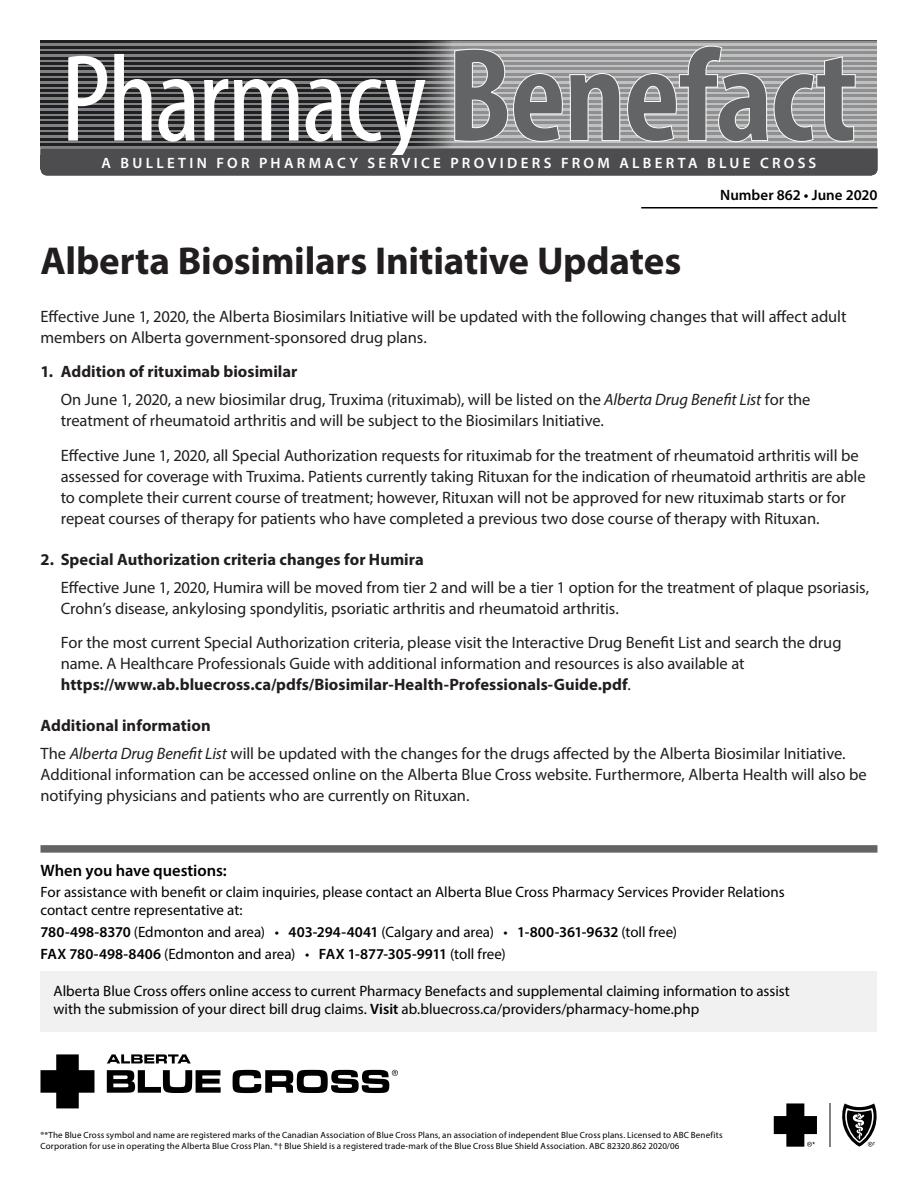
<style>
.page{position:relative;width:918px;height:1188px;background:#fff}
.page>*{position:absolute;margin:0;border:0;box-sizing:border-box;transform-origin:0 0}
.t1{font:700 39px "Myriad Pro";letter-spacing:-.005em;color:#221e1f}
.t2{font:16.5px/21px "Myriad Pro";letter-spacing:-.005em;color:#221e1f}
.t3{font:700 16.5px "Myriad Pro";color:#221e1f}
.t4{font:600 16.5px "Myriad Pro";color:#000}
.t5{font:15px/18px "Myriad Pro";color:#000}
.t6{font:600 15px "Myriad Pro";letter-spacing:.225em;color:#fff}
.t7{font:600 15px "Myriad Pro";color:#000}
.t8{font:9px/10.8px "Myriad Pro";letter-spacing:.015em;color:#000}
.s1{font-weight:700}
.s2{font-style:italic}
.s3{font-weight:600}
</style>
<div class="page">
<hr style="left:641px;top:207px;width:237px;height:1px;background:#000">
<hr style="left:40px;top:40px;width:838px;height:3px;background:#000">
<svg style="left:405px;top:40px;width:473px;height:5px;background:#919292"></svg>
<svg style="left:40px;top:45px;width:838px;height:131px;background:#7e7e80"></svg>
<div style="left:40px;top:155px;width:838px;height:13px;background:#4d4d4f"></div>
<div style="left:40px;top:971px;width:838px;height:61px;background:#f1f1f2"></div>
<svg style="left:107px;top:1054px;width:84px;height:9px"></svg>
<svg style="left:107px;top:1070px;width:114px;height:23px"></svg>
<svg style="left:233px;top:1070px;width:165px;height:23px"></svg>
<svg style="left:40px;top:1054px;width:54px;height:54px"></svg>
<div style="left:41px;top:845px;width:837px;height:8px;background:#636466"></div>
<svg style="left:842px;top:1103px;width:35px;height:44px"></svg>
<hr style="left:829px;top:1103px;width:1px;height:44px;background:#808285">
<svg style="left:774px;top:1103px;width:43px;height:44px"></svg>
<p class="t6" style="left:102px;top:153px;width:716px">A BULLETIN FOR PHARMACY SERVICE PROVIDERS FROM ALBERTA BLUE CROSS</p>
<p class="t7" style="left:720px;top:186px;width:159px">Number 862 • June 2020</p>
<h1 class="t1" style="left:40px;top:235px;width:642px">Alberta Biosimilars Initiative Updates</h1>
<p class="t2" style="left:40px;top:305px;width:808px">Effective June 1, 2020, the Alberta Biosimilars Initiative will be updated with the following changes that will affect adult members on Alberta government-sponsored drug plans.</p>
<p class="t2" style="left:61px;top:358px;width:751px;line-height:27.8px;text-indent:-20px"><span class="s1">1. Addition of rituximab biosimilar<br></span>On June 1, 2020, a new biosimilar drug, Truxima (rituximab), will be listed on the <span class="s2">Alberta Drug Benefit List</span> for the</p>
<p class="t2" style="left:61px;top:403px;width:800px;line-height:34.5px">treatment of rheumatoid arthritis and will be subject to the Biosimilars Initiative.<br>Effective June 1, 2020, all Special Authorization requests for rituximab for the treatment of rheumatoid arthritis will be</p>
<p class="t2" style="left:61px;top:465px;width:806px">assessed for coverage with Truxima. Patients currently taking Rituxan for the indication of rheumatoid arthritis are able to complete their current course of treatment; however, Rituxan will not be approved for new rituximab starts or for repeat courses of therapy for patients who have completed a previous two dose course of therapy with Rituxan.</p>
<p class="t3" style="left:40px;top:548px;width:385px">2. Special Authorization criteria changes for Humira</p>
<p class="t2" style="left:61px;top:576px;width:810px">Effective June 1, 2020, Humira will be moved from tier 2 and will be a tier 1 option for the treatment of plaque psoriasis,<br>Crohn’s disease, ankylosing spondylitis, psoriatic arthritis and rheumatoid arthritis.</p>
<p class="t2" style="left:61px;top:632px;width:782px">For the most current Special Authorization criteria, please visit the Interactive Drug Benefit List and search the drug name. A Healthcare Professionals Guide with additional information and resources is also available at <span class="s1">https://www.ab.bluecross.ca/pdfs/Biosimilar-Health-Professionals-Guide.pdf</span>.</p>
<p class="t2" style="left:40px;top:712px;width:807px;line-height:27.8px"><span class="s1">Additional information<br></span>The <span class="s2">Alberta Drug Benefit List</span> will be updated with the changes for the drugs affected by the Alberta Biosimilar Initiative.</p>
<p class="t2" style="left:40px;top:764px;width:828px">Additional information can be accessed online on the Alberta Blue Cross website. Furthermore, Alberta Health will also be notifying physicians and patients who are currently on Rituxan.</p>
<p class="t4" style="left:40px;top:860px;width:188px">When you have questions:</p>
<p class="t5" style="left:40px;top:883px;width:746px">For assistance with benefit or claim inquiries, please contact an Alberta Blue Cross Pharmacy Services Provider Relations contact centre representative at:</p>
<p class="t5" style="left:40px;top:921px;width:638px;line-height:21.8px"><span class="s3">780-498-8370</span> (Edmonton and area) • <span class="s3">403-294-4041</span> (Calgary and area) • <span class="s3">1-800-361-9632</span> (toll free)<br><span class="s3">FAX 780-498-8406</span> (Edmonton and area) • <span class="s3">FAX 1-877-305-9911</span> (toll free)</p>
<p class="t5" style="left:54px;top:981px;width:738px">Alberta Blue Cross offers online access to current Pharmacy Benefacts and supplemental claiming information to assist with the submission of your direct bill drug claims. <span class="s3">Visit</span> ab.bluecross.ca/providers/pharmacy-home.php</p>
<p class="t8" style="left:40px;top:1130px;width:684px">®*The Blue Cross symbol and name are registered marks of the Canadian Association of Blue Cross Plans, an association of independent Blue Cross plans. Licensed to ABC Benefits<br>Corporation for use in operating the Alberta Blue Cross Plan. ®† Blue Shield is a registered trade-mark of the Blue Cross Blue Shield Association. ABC 82320.862 2020/06</p>
</div>
